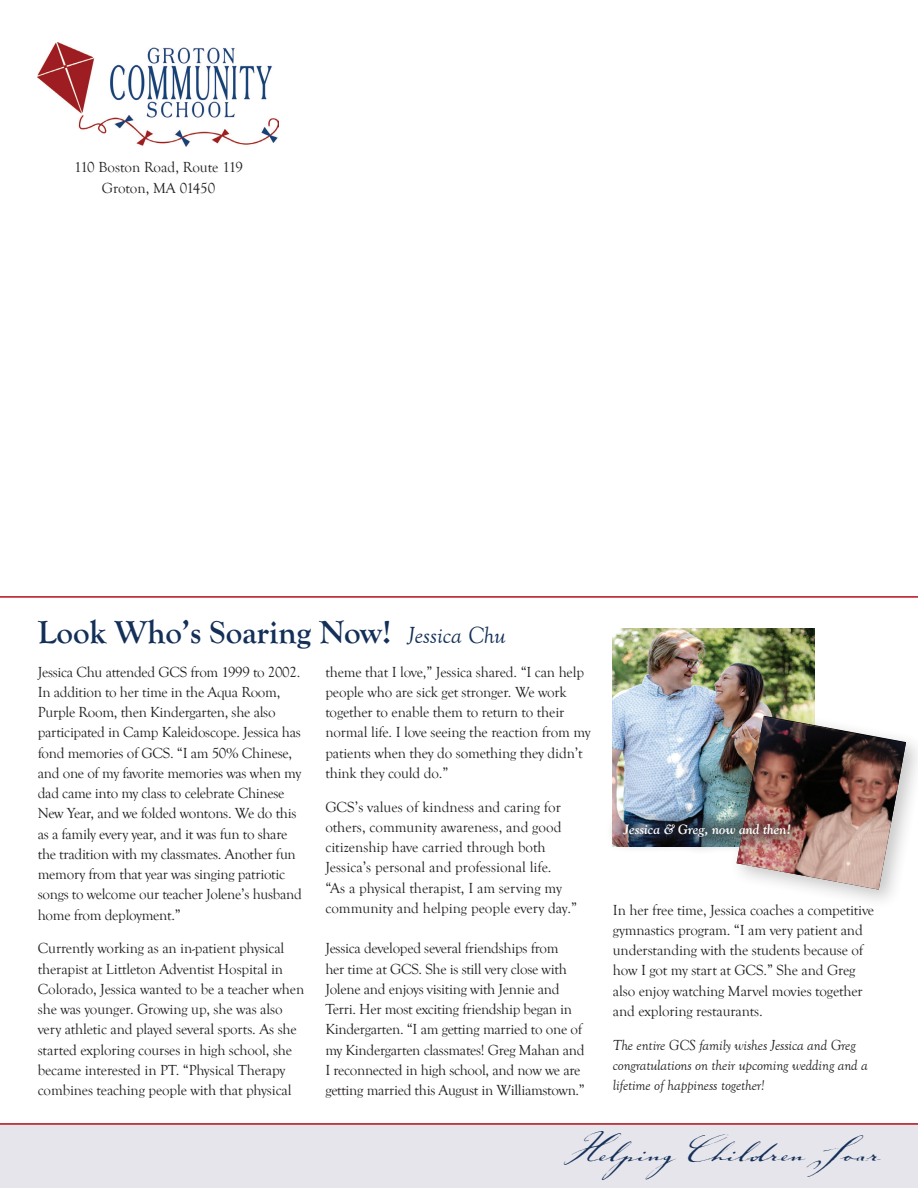
<style>
.page{position:relative;width:918px;height:1188px;background:#fff}
.page>*{position:absolute;margin:0;border:0;box-sizing:border-box;transform-origin:0 0}
.t1{font:44.25px "Johann Sparkling ITC";letter-spacing:-.02em;color:#143059}
.t2{font:700 33px "Goudy Old Style T";color:#143059}
.t3{font:15px/20.2px "Goudy Old Style T";letter-spacing:-.015em;color:#231f20}
.t4{font:italic 15px/20.2px "Goudy Old Style T";letter-spacing:-.01em;color:#231f20}
.t5{font:italic 700 13.5px "Goudy Old Style BT";color:#fff}
.s1{font-weight:400;font-style:italic;font-size:24px}
</style>
<div class="page">
<div style="left:0;top:1123px;width:918px;height:65px;background:#e6e5eb"></div>
<hr style="left:0;top:1123px;width:918px;height:2px;background:#b50e1a">
<hr style="left:0;top:596px;width:918px;height:2px;background:#b50e1a">
<img style="left:38px;top:42px;width:241px;height:105px">
<img style="left:613px;top:629px;width:202px;height:177px">
<div style="left:729px;top:708px;width:189px;height:202px;background:#231f20;opacity:.25"></div>
<img style="left:737px;top:716px;width:169px;height:174px">
<div style="left:606px;top:806px;width:203px;height:49px;background:#231f20;opacity:.75"></div>
<p class="t3" style="left:74px;top:157px;width:171px;line-height:21px;text-align:center">110 Boston Road, Route 119<br>Groton, MA 01450</p>
<h2 class="t2" style="left:38px;top:614px;width:470px">Look Who’s Soaring Now! <span class="s1">Jessica Chu</span></h2>
<p class="t3" style="left:38px;top:662px;width:266px">Jessica Chu attended GCS from 1999 to 2002.<br>In addition to her time in the Aqua Room, Purple Room, then Kindergarten, she also participated in Camp Kaleidoscope. Jessica has fond memories of GCS. “I am 50% Chinese, and one of my favorite memories was when my dad came into my class to celebrate Chinese New Year, and we folded wontons. We do this as a family every year, and it was fun to share the tradition with my classmates. Another fun memory from that year was singing patriotic songs to welcome our teacher Jolene’s husband home from deployment.”</p>
<p class="t3" style="left:38px;top:939px;width:268px">Currently working as an in-patient physical therapist at Littleton Adventist Hospital in Colorado, Jessica wanted to be a teacher when she was younger. Growing up, she was also very athletic and played several sports. As she started exploring courses in high school, she became interested in PT. “Physical Therapy combines teaching people with that physical</p>
<p class="t3" style="left:325px;top:662px;width:267px">theme that I love,” Jessica shared. “I can help people who are sick get stronger. We work together to enable them to return to their normal life. I love seeing the reaction from my patients when they do something they didn’t think they could do.”</p>
<p class="t3" style="left:325px;top:797px;width:253px">GCS’s values of kindness and caring for others, community awareness, and good citizenship have carried through both Jessica’s personal and professional life.<br>“As a physical therapist, I am serving my community and helping people every day.”</p>
<p class="t3" style="left:325px;top:939px;width:261px">Jessica developed several friendships from<br>her time at GCS. She is still very close with Jolene and enjoys visiting with Jennie and Terri. Her most exciting friendship began in Kindergarten. “I am getting married to one of my Kindergarten classmates! Greg Mahan and I reconnected in high school, and now we are getting married this August in Williamstown.”</p>
<p class="t5" style="left:623px;top:821px;width:170px">Jessica &amp; Greg, now and then!</p>
<p class="t3" style="left:613px;top:900px;width:263px">In her free time, Jessica coaches a competitive gymnastics program. “I am very patient and understanding with the students because of how I got my start at GCS.” She and Greg also enjoy watching Marvel movies together and exploring restaurants.</p>
<p class="t4" style="left:613px;top:1035px;width:257px">The entire GCS family wishes Jessica and Greg congratulations on their upcoming wedding and a lifetime of happiness together!</p>
<h1 class="t1" style="left:566px;top:1119px;width:316px">Helping Children Soar</h1>
</div>
